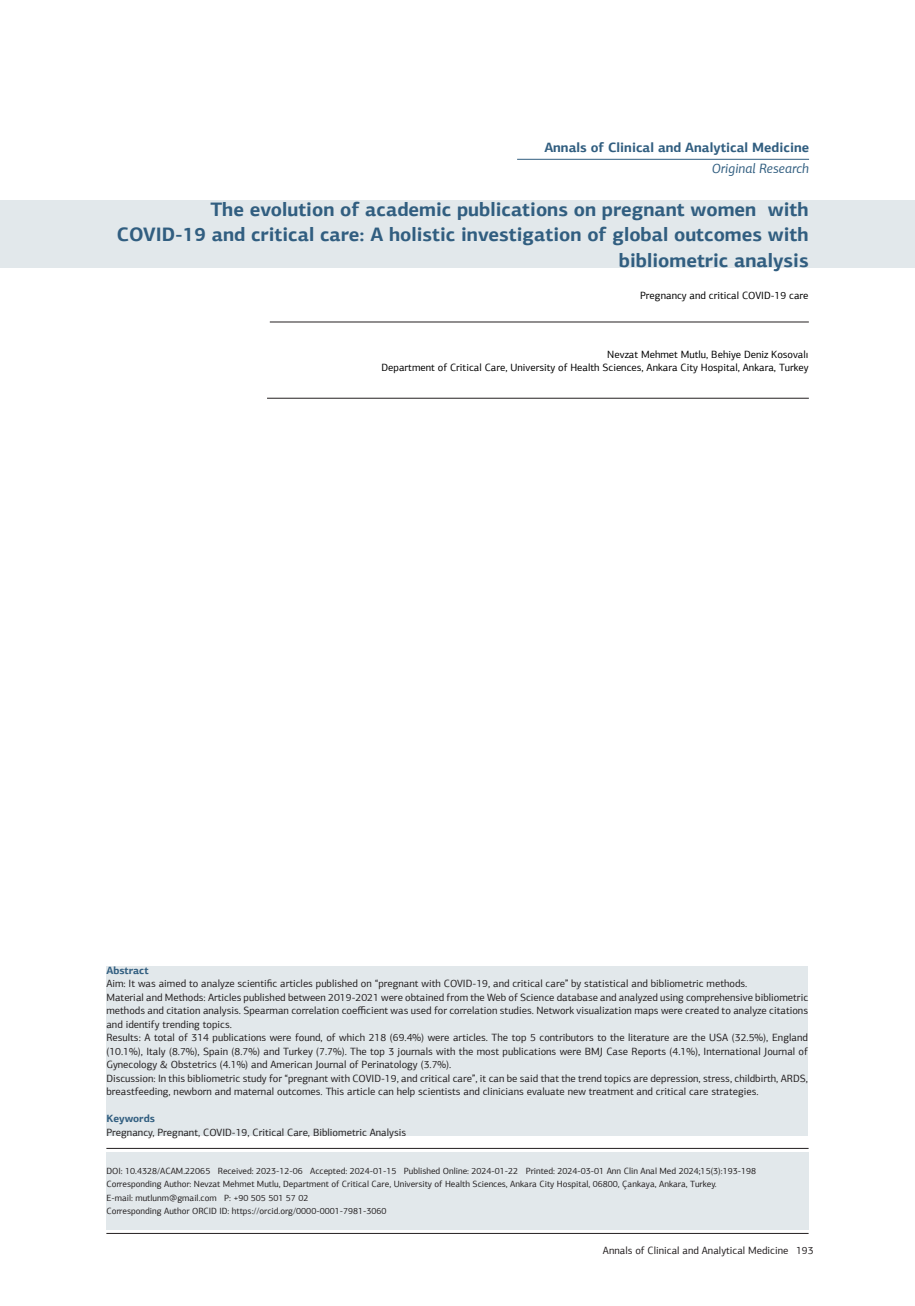
<style>
.page{position:relative;width:915px;height:1306px;background:#fff}
.page>*{position:absolute;margin:0;border:0;box-sizing:border-box;transform-origin:0 0}
.t1{font:700 19.5px/25.5px "PF Agora Sans Pro";color:#315e80;text-align:right}
.t2{font:700 13.5px "PF Agora Sans Pro";color:#315e80}
.t3{font:italic 13.5px "PF Agora Sans Pro";color:#315e80}
.t4{font:10.5px/13.5px "PF Agora Sans Pro";color:#231f20;text-align:justify}
.t5{font:10.5px "PF Agora Sans Pro";color:#000}
.t6{font:700 10.5px "PF Agora Sans Pro";color:#315e80}
.t7{font:9px "PF Agora Sans Pro";color:#231f20}
</style>
<div class="page">
<hr style="left:106px;top:1233px;width:702px;height:1px;background:#231f20">
<div style="left:0;top:200px;width:914px;height:68px;background:#e2e8eb"></div>
<hr style="left:106px;top:1148px;width:702px;height:1px;background:#231f20">
<hr style="left:270px;top:322px;width:538px;height:1px;background:#231f20">
<hr style="left:267px;top:398px;width:541px;height:1px;background:#231f20">
<hr style="left:517px;top:159px;width:291px;height:1px;background:#315e80">
<div style="left:106px;top:1151px;width:702px;height:78px;background:#e2e8eb"></div>
<div style="left:106px;top:965px;width:701px;height:170px;background:#e2e8eb"></div>
<p class="t2" style="left:544px;top:139px;width:266px">Annals of Clinical and Analytical Medicine</p>
<p class="t3" style="left:711px;top:160px;width:99px">Original Research</p>
<p class="t1" style="left:117px;top:196px;width:693px">The evolution of academic publications on pregnant women with<br>COVID-19 and critical care: A holistic investigation of global outcomes with bibliometric analysis</p>
<p class="t5" style="left:640px;top:289px;width:170px">Pregnancy and critical COVID-19 care</p>
<p class="t5" style="left:607px;top:348px;width:203px">Nevzat Mehmet Mutlu, Behiye Deniz Kosovalı</p>
<p class="t5" style="left:381px;top:361px;width:428px">Department of Critical Care, University of Health Sciences, Ankara City Hospital, Ankara, Turkey</p>
<p class="t6" style="left:106px;top:963px;width:44px">Abstract</p>
<p class="t4" style="left:106px;top:976px;width:642px">Aim: It was aimed to analyze scientific articles published on “pregnant with COVID-19, and critical care” by statistical and bibliometric methods.</p>
<p class="t4" style="left:106px;top:990px;width:703px">Material and Methods: Articles published between 2019-2021 were obtained from the Web of Science database and analyzed using comprehensive bibliometric methods and citation analysis. Spearman correlation coefficient was used for correlation studies. Network visualization maps were created to analyze citations and identify trending topics.</p>
<p class="t4" style="left:106px;top:1030px;width:703px">Results: A total of 314 publications were found, of which 218 (69.4%) were articles. The top 5 contributors to the literature are the USA (32.5%), England (10.1%), Italy (8.7%), Spain (8.7%) and Turkey (7.7%). The top 3 journals with the most publications were BMJ Case Reports (4.1%), International Journal of Gynecology &amp; Obstetrics (4.1%) and American Journal of Perinatology (3.7%).</p>
<p class="t4" style="left:106px;top:1071px;width:703px">Discussion: In this bibliometric study for “pregnant with COVID-19, and critical care”, it can be said that the trend topics are depression, stress, childbirth, ARDS, breastfeeding, newborn and maternal outcomes. This article can help scientists and clinicians evaluate new treatment and critical care strategies.</p>
<p class="t6" style="left:106px;top:1112px;width:50px">Keywords</p>
<p class="t4" style="left:106px;top:1125px;width:301px">Pregnancy, Pregnant, COVID-19, Critical Care, Bibliometric Analysis</p>
<p class="t7" style="left:106px;top:1165px;width:651px">DOI: 10.4328/ACAM.22065 Received: 2023-12-06 Accepted: 2024-01-15 Published Online: 2024-01-22 Printed: 2024-03-01 Ann Clin Anal Med 2024;15(3):193-198</p>
<p class="t7" style="left:106px;top:1178px;width:611px">Corresponding Author: Nevzat Mehmet Mutlu, Department of Critical Care, University of Health Sciences, Ankara City Hospital, 06800, Çankaya, Ankara, Turkey.</p>
<p class="t7" style="left:106px;top:1192px;width:203px">E-mail: mutlunm@gmail.com P: +90 505 501 57 02</p>
<p class="t7" style="left:106px;top:1205px;width:281px">Corresponding Author ORCID ID: https://orcid.org/0000-0001-7981-3060</p>
<p class="t4" style="left:602px;top:1243px;width:212px">Annals of Clinical and Analytical Medicine 193</p>
</div>
